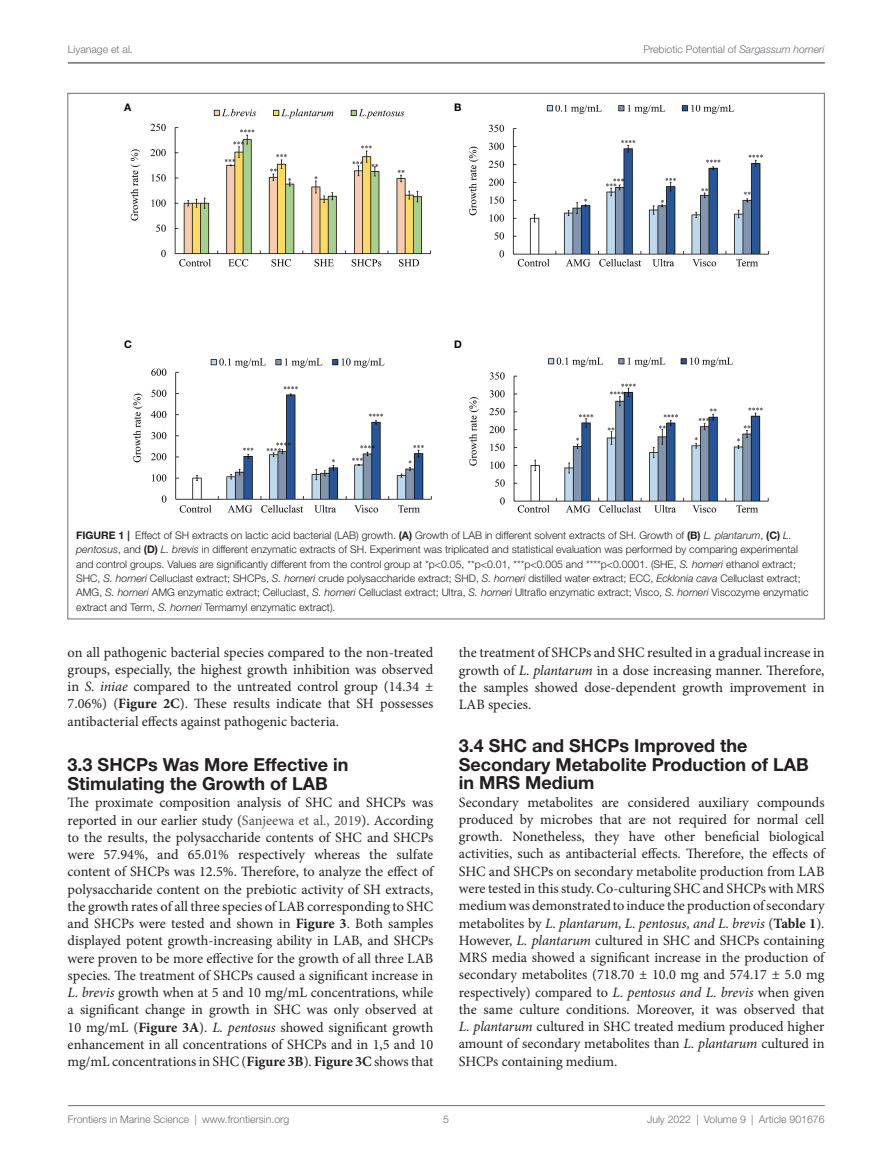
<style>
.page{position:relative;width:893px;height:1170px;background:#fff}
.page>*{position:absolute;margin:0;border:0;box-sizing:border-box;transform-origin:0 0}
.SecHeadB{font:700 18px/18.8px "Helvetica Neue LT Std";color:#231f20}
.Para{font:14.25px/17.2px "Minion Pro";color:#231f20;text-align:justify}
.ParaIndent{font:14.25px/17.2px "Minion Pro";color:#231f20;text-align:justify}
.FigCaption{font:300 10.5px/14.2px "Helvetica Neue LT Std";color:#231f20}
.t1{font:300 10.5px "Helvetica Neue LT Std";color:#6c6d70}
.t2{font:700 10.5px "Helvetica Neue LT Std";color:#040503}
.s1{font-style:italic}
.s2{font-weight:700}
.s3{color:#4d4d4d}
</style>
<div class="page">
<hr style="left:68px;top:1105px;width:757px;height:1px;background:#6c6d70">
<hr style="left:68px;top:63px;width:757px;height:1px;background:#6c6d70">
<img style="left:130px;top:105px;width:638px;height:407px">
<p class="t1" style="left:68px;top:43px;width:66px">Liyanage et al.</p>
<p class="t2" style="left:124px;top:100px;width:9px">A</p>
<p class="t2" style="left:454px;top:100px;width:9px">B</p>
<p class="t2" style="left:124px;top:337px;width:9px">C</p>
<p class="t2" style="left:454px;top:337px;width:9px">D</p>
<p class="t1" style="left:643px;top:43px;width:183px">Prebiotic Potential of <span class="s1">Sargassum horneri</span></p>
<p class="FigCaption" style="left:76px;top:528px;width:734px"><span class="s2">FIGURE 1 |</span> Effect of SH extracts on lactic acid bacterial (LAB) growth. <span class="s2">(A)</span> Growth of LAB in different solvent extracts of SH. Growth of <span class="s2">(B)</span> <span class="s1">L. plantarum</span>, <span class="s2">(C)</span> <span class="s1">L. pentosus</span>, and <span class="s2">(D)</span> <span class="s1">L. brevis</span> in different enzymatic extracts of SH. Experiment was triplicated and statistical evaluation was performed by comparing experimental and control groups. Values are significantly different from the control group at *p&lt;0.05, **p&lt;0.01, ***p&lt;0.005 and ****p&lt;0.0001. (SHE, <span class="s1">S. horneri</span> ethanol extract; SHC, <span class="s1">S. horneri</span> Celluclast extract; SHCPs, <span class="s1">S. horneri</span> crude polysaccharide extract; SHD, <span class="s1">S. horneri</span> distilled water extract; ECC, <span class="s1">Ecklonia cava</span> Celluclast extract; AMG, <span class="s1">S. horneri</span> AMG enzymatic extract; Celluclast, <span class="s1">S. horneri</span> Celluclast extract; Ultra, <span class="s1">S. horneri</span> Ultraflo enzymatic extract; Visco, <span class="s1">S. horneri</span> Viscozyme enzymatic extract and Term, <span class="s1">S. horneri</span> Termamyl enzymatic extract).</p>
<p class="ParaIndent" style="left:68px;top:643px;width:367px">on all pathogenic bacterial species compared to the non-treated groups, especially, the highest growth inhibition was observed in <span class="s1">S. iniae</span> compared to the untreated control group (14.34 ± 7.06%) (<span class="s2">Figure 2C</span>). These results indicate that SH possesses antibacterial effects against pathogenic bacteria.</p>
<p class="SecHeadB" style="left:68px;top:755px;width:282px">3.3 SHCPs Was More Effective in<br>Stimulating the Growth of LAB</p>
<p class="Para" style="left:68px;top:794px;width:367px">The proximate composition analysis of SHC and SHCPs was reported in our earlier study (<span class="s3">Sanjeewa et al., 2019</span>). According to the results, the polysaccharide contents of SHC and SHCPs were 57.94%, and 65.01% respectively whereas the sulfate content of SHCPs was 12.5%. Therefore, to analyze the effect of polysaccharide content on the prebiotic activity of SH extracts, the growth rates of all three species of LAB corresponding to SHC and SHCPs were tested and shown in <span class="s2">Figure 3</span>. Both samples displayed potent growth-increasing ability in LAB, and SHCPs were proven to be more effective for the growth of all three LAB species. The treatment of SHCPs caused a significant increase in <span class="s1">L. brevis</span> growth when at 5 and 10 mg/mL concentrations, while a significant change in growth in SHC was only observed at 10 mg/mL (<span class="s2">Figure 3A</span>). <span class="s1">L. pentosus</span> showed significant growth enhancement in all concentrations of SHCPs and in 1,5 and 10 mg/mL concentrations in SHC (<span class="s2">Figure 3B</span>). <span class="s2">Figure 3C</span> shows that</p>
<p class="Para" style="left:459px;top:644px;width:367px">the treatment of SHCPs and SHC resulted in a gradual increase in growth of <span class="s1">L. plantarum</span> in a dose increasing manner. Therefore, the samples showed dose-dependent growth improvement in LAB species.</p>
<p class="SecHeadB" style="left:459px;top:735px;width:351px">3.4 SHC and SHCPs Improved the<br>Secondary Metabolite Production of LAB in MRS Medium</p>
<p class="Para" style="left:459px;top:793px;width:367px">Secondary metabolites are considered auxiliary compounds produced by microbes that are not required for normal cell growth. Nonetheless, they have other beneficial biological activities, such as antibacterial effects. Therefore, the effects of SHC and SHCPs on secondary metabolite production from LAB were tested in this study. Co-culturing SHC and SHCPs with MRS medium was demonstrated to induce the production of secondary metabolites by <span class="s1">L. plantarum, L. pentosus, and L. brevis</span> (<span class="s2">Table 1</span>).<br>However, <span class="s1">L. plantarum</span> cultured in SHC and SHCPs containing MRS media showed a significant increase in the production of secondary metabolites (718.70 ± 10.0 mg and 574.17 ± 5.0 mg respectively) compared to <span class="s1">L. pentosus and L. brevis</span> when given the same culture conditions. Moreover, it was observed that <span class="s1">L. plantarum</span> cultured in SHC treated medium produced higher amount of secondary metabolites than <span class="s1">L. plantarum</span> cultured in SHCPs containing medium.</p>
<p class="t1" style="left:68px;top:1112px;width:223px">Frontiers in Marine Science | www.frontiersin.org</p>
<p class="t1" style="left:443px;top:1112px;width:7px">5</p>
<p class="t1" style="left:647px;top:1112px;width:179px">July 2022 | Volume 9 | Article 901676</p>
</div>
